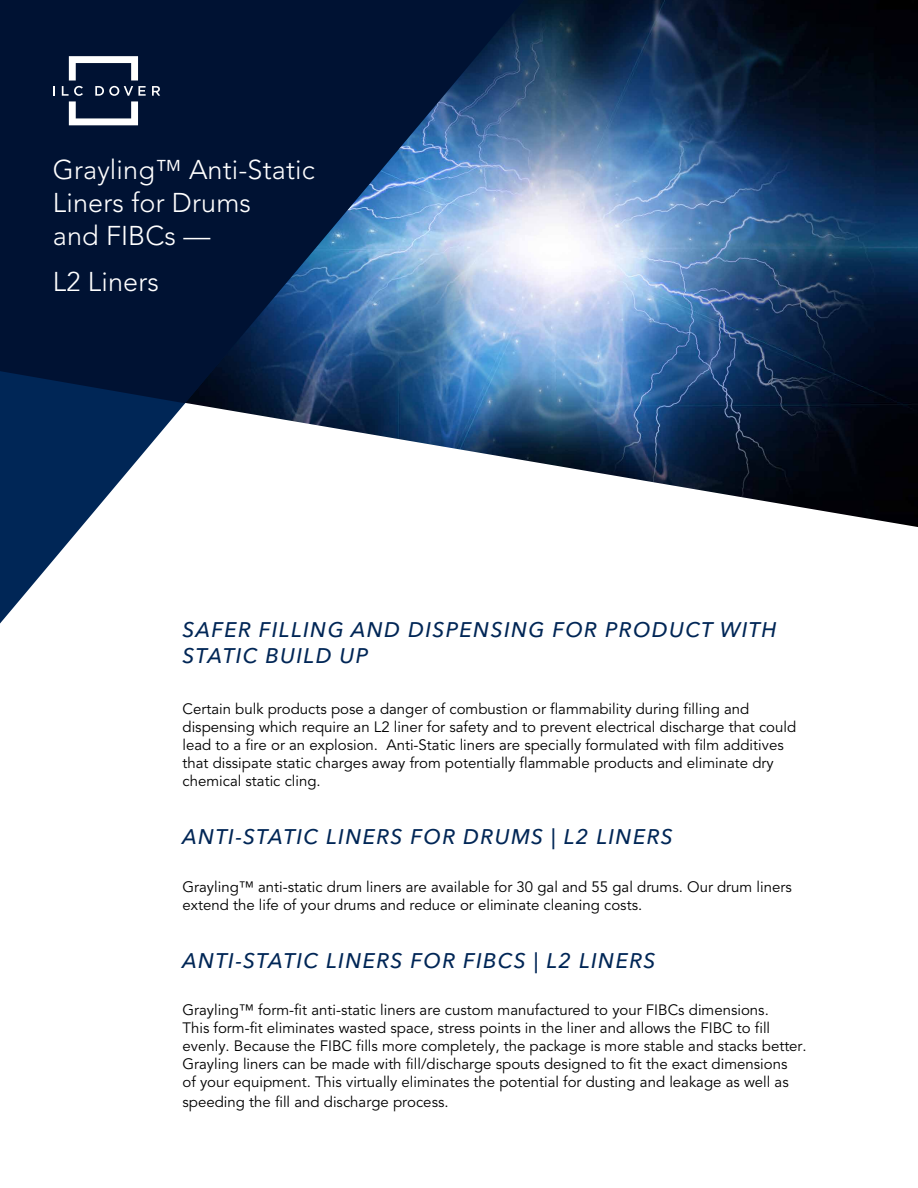
<style>
.page{position:relative;width:918px;height:1188px;background:#fff}
.page>*{position:absolute;margin:0;border:0;box-sizing:border-box;transform-origin:0 0}
.t1{font:300 27px/33px "Avenir";letter-spacing:.005em;color:#fff}
.t2{font:italic 500 21px/25.2px "Avenir Next LT Pro";letter-spacing:.065em;color:#002656}
.t3{font:15px/18px "Avenir";color:#000}
</style>
<div class="page">
<img style="left:524px;top:0;width:394px;height:527px">
<svg style="left:0;top:403px;width:524px;height:221px"></svg>
<svg style="left:0;top:0;width:537px;height:403px;background:#1e385e"></svg>
<svg style="left:53px;top:86px;width:2px;height:10px"></svg>
<svg style="left:152px;top:86px;width:8px;height:10px"></svg>
<svg style="left:62px;top:56px;width:84px;height:69px"></svg>
<h1 class="t1" style="left:53px;top:153px;width:263px">Grayling™ Anti-Static<br>Liners for Drums<br>and FIBCs —</h1>
<h1 class="t1" style="left:53px;top:265px;width:108px">L2 Liners</h1>
<h2 class="t2" style="left:183px;top:618px;width:596px">SAFER FILLING AND DISPENSING FOR PRODUCT WITH<br>STATIC BUILD UP</h2>
<p class="t3" style="left:183px;top:700px;width:615px">Certain bulk products pose a danger of combustion or flammability during filling and dispensing which require an L2 liner for safety and to prevent electrical discharge that could lead to a fire or an explosion. Anti-Static liners are specially formulated with film additives that dissipate static charges away from potentially flammable products and eliminate dry chemical static cling.</p>
<h2 class="t2" style="left:183px;top:824px;width:492px">ANTI-STATIC LINERS FOR DRUMS | L2 LINERS</h2>
<p class="t3" style="left:183px;top:878px;width:611px">Grayling™ anti-static drum liners are available for 30 gal and 55 gal drums. Our drum liners extend the life of your drums and reduce or eliminate cleaning costs.</p>
<h2 class="t2" style="left:183px;top:948px;width:474px">ANTI-STATIC LINERS FOR FIBCS | L2 LINERS</h2>
<p class="t3" style="left:183px;top:1002px;width:626px">Grayling™ form-fit anti-static liners are custom manufactured to your FIBCs dimensions.<br>This form-fit eliminates wasted space, stress points in the liner and allows the FIBC to fill evenly. Because the FIBC fills more completely, the package is more stable and stacks better.<br>Grayling liners can be made with fill/discharge spouts designed to fit the exact dimensions<br>of your equipment. This virtually eliminates the potential for dusting and leakage as well as</p>
<p class="t3" style="left:183px;top:1094px;width:268px">speeding the fill and discharge process.</p>
</div>
